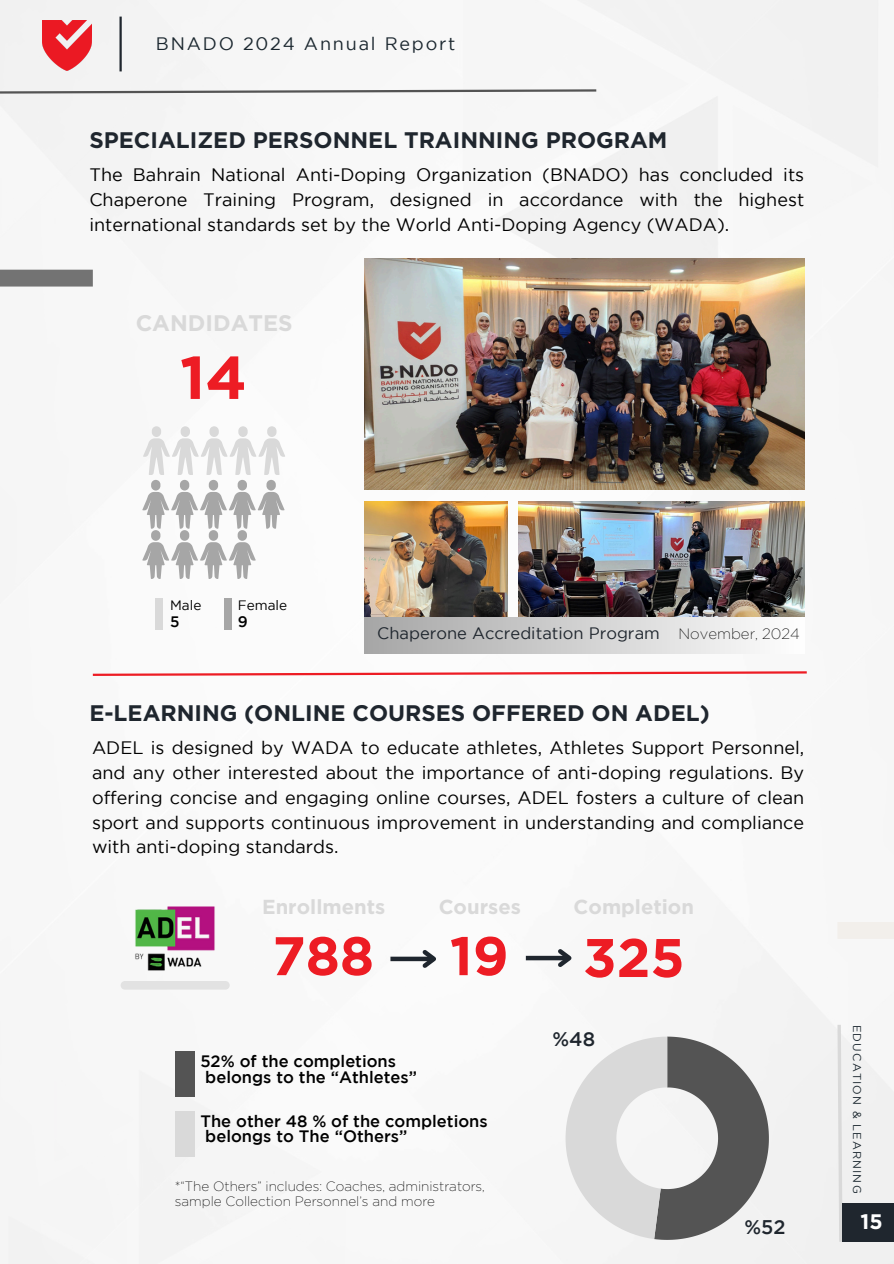
<style>
.page{position:relative;width:894px;height:1264px;background:#fff}
.page>*{position:absolute;margin:0;border:0;box-sizing:border-box;transform-origin:0 0}
.t1{font:700 60.3px "Gotham";color:#ed1c24}
.t2{font:700 54.3px "Gotham";color:#ed1c24}
.t3{font:700 22.5px "Gotham";color:#1f262e}
.t4{font:700 22.5px "Gotham";color:#d9d9d9}
.t5{font:700 21px "Gotham";color:#fff}
.t6{font:700 20.25px "Gotham";color:#d9d9d9}
.t7{font:500 19.65px "Gotham";color:#1f262e}
.t8{font:18px/24.8px "Gotham";color:#000;text-align:justify}
.t9{font:18px "Gotham";letter-spacing:.1em;color:#1b272f}
.t10{font:500 16.5px/15.8px "Gotham";color:#000}
.t11{font:16.5px "Gotham";color:#1f262e}
.t12{font:500 15.15px "Gotham";color:#000}
.t13{font:200 15px "Gotham";color:#000}
.t14{font:13.65px "Gotham";color:#000}
.t15{font:200 13.5px/14.7px "Gotham";color:#000}
.t16{font:11.25px "Gotham";letter-spacing:.1em;color:#1b272f}
</style>
<div class="page">
<img style="left:0;top:0;width:893px;height:1263px">
<img style="left:364px;top:258px;width:440px;height:232px">
<img style="left:364px;top:501px;width:143px;height:116px">
<img style="left:518px;top:501px;width:286px;height:116px">
<svg style="left:0;top:88px;width:598px;height:7px"></svg>
<img style="left:42px;top:20px;width:50px;height:51px">
<hr style="left:119px;top:17px;width:3px;height:54px;background:#1f262e">
<div style="left:390px;top:956px;width:43px;height:5px;background:#1f262e"></div>
<svg style="left:418px;top:945px;width:23px;height:26px"></svg>
<svg style="left:565px;top:1036px;width:203px;height:203px"></svg>
<svg style="left:91px;top:670px;width:717px;height:7px"></svg>
<div style="left:525px;top:955px;width:44px;height:5px;background:#1f262e"></div>
<svg style="left:553px;top:945px;width:23px;height:26px"></svg>
<div style="left:155px;top:598px;width:8px;height:31px;background:#d9d9d9"></div>
<div style="left:224px;top:598px;width:7px;height:31px;background:#a6a6a6"></div>
<div style="left:175px;top:1051px;width:19px;height:45px;background:#545454"></div>
<div style="left:175px;top:1110px;width:19px;height:46px;background:#d9d9d9"></div>
<div style="left:364px;top:617px;width:440px;height:36px;background:linear-gradient(to right,#a6a6a6,#fefefe)"></div>
<svg style="left:142px;top:426px;width:143px;height:102px"></svg>
<svg style="left:835px;top:1021px;width:9px;height:224px"></svg>
<div style="left:842px;top:1203px;width:51px;height:38px;background:#1f262e"></div>
<div style="left:0;top:270px;width:93px;height:16px;background:#737373"></div>
<img style="left:127px;top:890px;width:96px;height:91px">
<svg style="left:121px;top:981px;width:109px;height:8px"></svg>
<div style="left:837px;top:922px;width:56px;height:16px;background:#f2efeb"></div>
<p class="t9" style="left:156px;top:37px;width:301px">BNADO 2024 Annual Report</p>
<p class="t3" style="left:89px;top:127px;width:579px">SPECIALIZED PERSONNEL TRAINNING PROGRAM</p>
<p class="t8" style="left:89px;top:164px;width:716px">The Bahrain National Anti-Doping Organization (BNADO) has concluded its Chaperone Training Program, designed in accordance with the highest international standards set by the World Anti-Doping Agency (WADA).</p>
<p class="t4" style="left:136px;top:310px;width:158px">CANDIDATES</p>
<p class="t1" style="left:180px;top:343px;width:69px">14</p>
<h5 class="t14" style="left:170px;top:600px;width:33px">Male</h5>
<h6 class="t14" style="left:238px;top:600px;width:51px">Female</h6>
<p class="t12" style="left:170px;top:616px;width:11px">5</p>
<h2 class="t12" style="left:238px;top:616px;width:11px">9</h2>
<h3 class="t11" style="left:377px;top:627px;width:284px">Chaperone Accreditation Program</h3>
<h1 class="t13" style="left:678px;top:625px;width:123px">November, 2024</h1>
<h2 class="t3" style="left:89px;top:700px;width:621px">E-LEARNING (ONLINE COURSES OFFERED ON ADEL)</h2>
<p class="t8" style="left:92px;top:736px;width:713px">ADEL is designed by WADA to educate athletes, Athletes Support Personnel, and any other interested about the importance of anti-doping regulations. By offering concise and engaging online courses, ADEL fosters a culture of clean sport and supports continuous improvement in understanding and compliance with anti-doping standards.</p>
<p class="t6" style="left:262px;top:895px;width:125px">Enrollments</p>
<h5 class="t2" style="left:272px;top:924px;width:103px">788</h5>
<h5 class="t10" style="left:205px;top:1054px;width:213px;text-indent:-5px">52% of the completions belongs to the “Athletes”</h5>
<p class="t6" style="left:438px;top:895px;width:84px">Courses</p>
<p class="t6" style="left:573px;top:895px;width:122px">Completion</p>
<h2 class="t2" style="left:449px;top:924px;width:60px">19</h2>
<h5 class="t2" style="left:582px;top:926px;width:103px">325</h5>
<p class="t7" style="left:552px;top:1031px;width:44px">%48</p>
<h3 class="t10" style="left:205px;top:1114px;width:284px;text-indent:-5px">The other 48 % of the completions belongs to The “Others”</h3>
<h3 class="t15" style="left:175px;top:1178px;width:311px">*“The Others” includes: Coaches, administrators, sample Collection Personnel’s and more</h3>
<p class="t7" style="left:744px;top:1219px;width:43px">%52</p>
<p class="t16" style="left:861px;top:1024px;width:170px;rotate:90deg">EDUCATION &amp; LEARNING</p>
<p class="t5" style="left:860px;top:1209px;width:24px">15</p>
</div>
